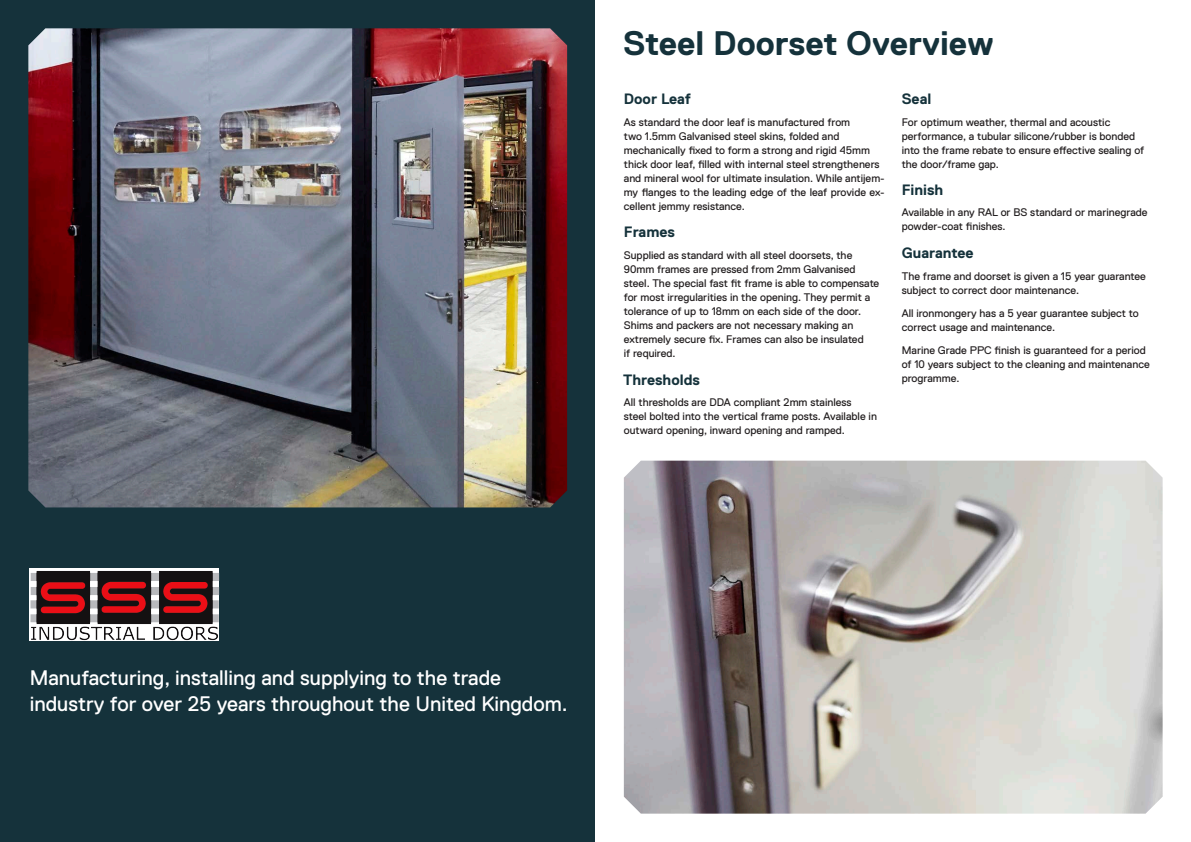
<style>
.page{position:relative;width:1191px;height:842px;background:#fff}
.page>*{position:absolute;margin:0;border:0;box-sizing:border-box;transform-origin:0 0}
.t1{font:700 34px "Replica Pro";color:#15323b}
.t2{font:21px "Replica Pro";color:#fff}
.t3{font:700 15px "Replica Pro";color:#15323b}
.t4{font:11px/14px "Replica Pro";color:#231f20;text-align:justify}
</style>
<div class="page">
<div style="left:0;top:0;width:595px;height:842px;background:#15323b"></div>
<img style="left:28px;top:28px;width:539px;height:479px">
<img style="left:624px;top:461px;width:538px;height:353px">
<img style="left:30px;top:568px;width:189px;height:73px">
<p class="t1" style="left:623px;top:24px;width:372px">Steel Doorset Overview</p>
<p class="t3" style="left:624px;top:90px;width:69px">Door Leaf</p>
<p class="t4" style="left:624px;top:115px;width:228px">As standard the door leaf is manufactured from</p>
<p class="t4" style="left:624px;top:129px;width:217px">two 1.5mm Galvanised steel skins, folded and</p>
<p class="t4" style="left:624px;top:143px;width:248px">mechanically fixed to form a strong and rigid 45mm</p>
<p class="t4" style="left:624px;top:157px;width:257px">thick door leaf, filled with internal steel strengtheners</p>
<p class="t4" style="left:624px;top:171px;width:262px">and mineral wool for ultimate insulation. While antijem&shy;my flanges to the leading edge of the leaf provide ex&shy;cellent jemmy resistance.</p>
<p class="t3" style="left:624px;top:223px;width:53px">Frames</p>
<p class="t4" style="left:624px;top:248px;width:230px">Supplied as standard with all steel doorsets, the</p>
<p class="t4" style="left:624px;top:262px;width:233px">90mm frames are pressed from 2mm Galvanised</p>
<p class="t4" style="left:624px;top:276px;width:257px">steel. The special fast fit frame is able to compensate</p>
<p class="t4" style="left:624px;top:290px;width:248px">for most irregularities in the opening. They permit a</p>
<p class="t4" style="left:624px;top:304px;width:239px">tolerance of up to 18mm on each side of the door.</p>
<p class="t4" style="left:624px;top:318px;width:231px">Shims and packers are not necessary making an</p>
<p class="t4" style="left:624px;top:332px;width:241px">extremely secure fix. Frames can also be insulated</p>
<p class="t4" style="left:624px;top:346px;width:53px">if required.</p>
<p class="t3" style="left:623px;top:371px;width:78px">Thresholds</p>
<p class="t4" style="left:624px;top:396px;width:229px">All thresholds are DDA compliant 2mm stainless</p>
<p class="t4" style="left:624px;top:410px;width:254px">steel bolted into the vertical frame posts. Available in</p>
<p class="t4" style="left:624px;top:424px;width:222px">outward opening, inward opening and ramped.</p>
<p class="t3" style="left:901px;top:90px;width:31px">Seal</p>
<p class="t4" style="left:901px;top:115px;width:210px">For optimum weather, thermal and acoustic</p>
<p class="t4" style="left:901px;top:129px;width:235px">performance, a tubular silicone/rubber is bonded</p>
<p class="t4" style="left:901px;top:143px;width:244px">into the frame rebate to ensure effective sealing of</p>
<p class="t4" style="left:901px;top:157px;width:99px">the door/frame gap.</p>
<p class="t3" style="left:901px;top:181px;width:43px">Finish</p>
<p class="t4" style="left:901px;top:206px;width:247px">Available in any RAL or BS standard or marinegrade</p>
<p class="t4" style="left:901px;top:220px;width:105px">powder-coat finishes.</p>
<p class="t3" style="left:901px;top:245px;width:73px">Guarantee</p>
<p class="t4" style="left:901px;top:269px;width:246px">The frame and doorset is given a 15 year guarantee</p>
<p class="t4" style="left:901px;top:283px;width:179px">subject to correct door maintenance.</p>
<p class="t4" style="left:901px;top:306px;width:238px">All ironmongery has a 5 year guarantee subject to</p>
<p class="t4" style="left:901px;top:320px;width:155px">correct usage and maintenance.</p>
<p class="t4" style="left:901px;top:343px;width:246px">Marine Grade PPC finish is guaranteed for a period</p>
<p class="t4" style="left:901px;top:357px;width:249px">of 10 years subject to the cleaning and maintenance</p>
<p class="t4" style="left:901px;top:371px;width:59px">programme.</p>
<p class="t2" style="left:30px;top:666px;width:473px">Manufacturing, installing and supplying to the trade</p>
<p class="t2" style="left:30px;top:692px;width:539px">industry for over 25 years throughout the United Kingdom.</p>
</div>
